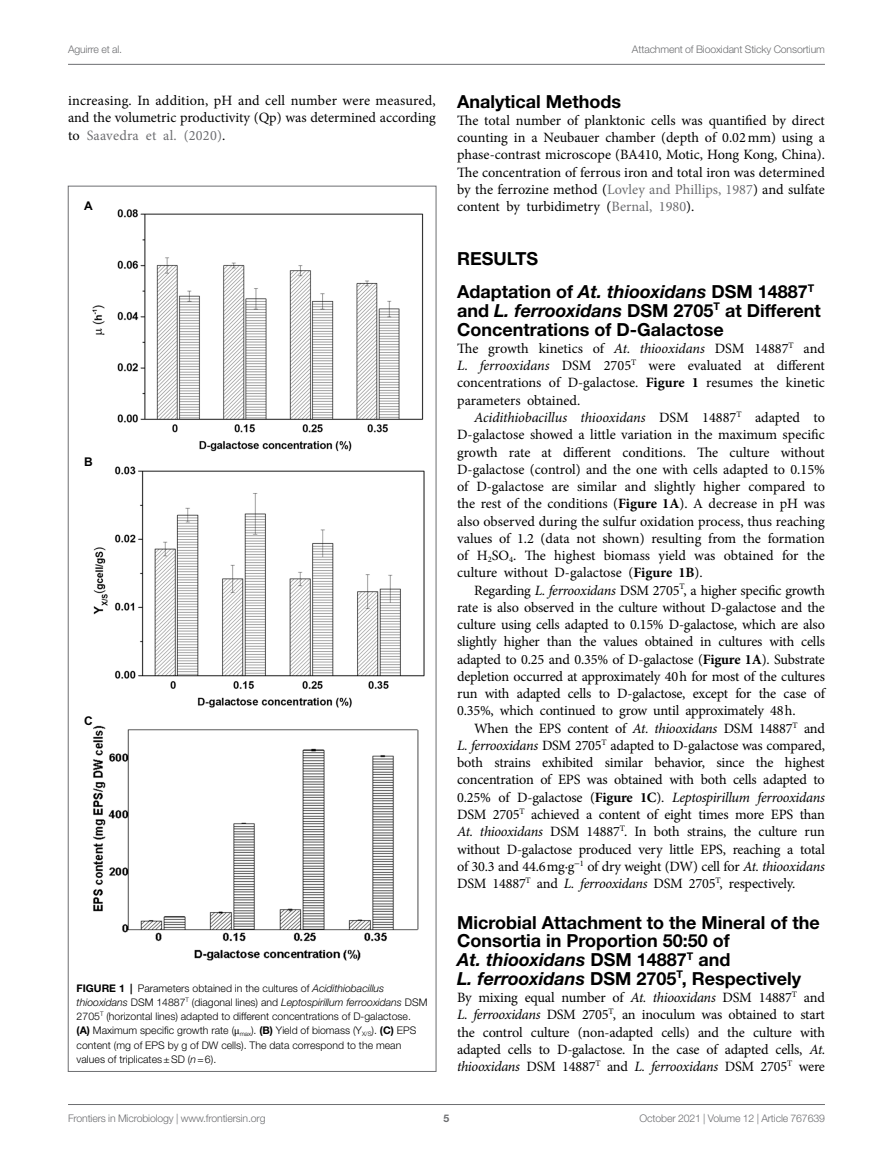
<style>
.page{position:relative;width:893px;height:1170px;background:#fff}
.page>*{position:absolute;margin:0;border:0;box-sizing:border-box;transform-origin:0 0}
.HEAD_2{font:700 18px/18.8px "Helvetica Neue LT Std";color:#000}
.HEAD_2_after_HEAD_1{font:700 18px/18.8px "Helvetica Neue LT Std";color:#000}
.HEAD_1{font:700 18px "Helvetica Neue LT Std";color:#000}
.TEXT{font:14.25px/17.2px "Minion Pro";letter-spacing:-.015em;color:#000;text-align:justify}
.TEXT_FLUSH{font:14.25px/17.2px "Minion Pro";letter-spacing:-.005em;color:#000;text-align:justify}
.t1{font:700 12px "Arial";color:#000}
.FIG_LEG{font:300 10.5px/14.2px "Helvetica Neue LT Std";color:#000}
.t2{font:300 10.5px "Helvetica Neue LT Std";letter-spacing:-.015em;color:#6d6e71}
.t3{font:700 10.5px "Helvetica Neue LT Std";color:#6d6e71}
.s1{color:#6d6e71}
.s2{font-style:italic}
.s3{font-weight:700}
.s4{font-family:"STIX General";font-weight:400}
</style>
<div class="page">
<hr style="left:68px;top:64px;width:757px;height:1px;background:#6d6e71">
<hr style="left:68px;top:1104px;width:757px;height:1px;background:#6d6e71">
<img style="left:92px;top:209px;width:333px;height:752px">
<p class="t2" style="left:68px;top:42px;width:56px">Aguirre et al.</p>
<p class="t2" style="left:632px;top:42px;width:194px">Attachment of Biooxidant Sticky Consortium</p>
<p class="TEXT_FLUSH" style="left:68px;top:92px;width:369px">increasing. In addition, pH and cell number were measured, and the volumetric productivity (Qp) was determined according to <span class="s1">Saavedra et al. (2020)</span>.</p>
<p class="HEAD_2" style="left:457px;top:91px;width:165px">Analytical Methods</p>
<p class="TEXT_FLUSH" style="left:457px;top:112px;width:369px">The total number of planktonic cells was quantified by direct counting in a Neubauer chamber (depth of 0.02mm) using a phase-contrast microscope (BA410, Motic, Hong Kong, China).<br>The concentration of ferrous iron and total iron was determined by the ferrozine method (<span class="s1">Lovley and Phillips, 1987</span>) and sulfate content by turbidimetry (<span class="s1">Bernal, 1980</span>).</p>
<p class="HEAD_1" style="left:457px;top:247px;width:83px">RESULTS</p>
<p class="HEAD_2_after_HEAD_1" style="left:457px;top:282px;width:365px">Adaptation of <span class="s2">At. thiooxidans</span> DSM 14887<sup>T </sup>and <span class="s2">L. ferrooxidans</span> DSM 2705<sup>T</sup> at Different<br>Concentrations of D-Galactose</p>
<p class="TEXT_FLUSH" style="left:457px;top:340px;width:369px">The growth kinetics of <span class="s2">At. thiooxidans</span> DSM 14887<sup>T</sup> and <span class="s2">L. ferrooxidans</span> DSM 2705<sup>T</sup> were evaluated at different concentrations of D-galactose. <span class="s3">Figure 1</span> resumes the kinetic parameters obtained.</p>
<p class="TEXT" style="left:457px;top:409px;width:369px;text-indent:17px"><span class="s2">Acidithiobacillus thiooxidans</span> DSM 14887<sup>T</sup> adapted to D-galactose showed a little variation in the maximum specific growth rate at different conditions. The culture without D-galactose (control) and the one with cells adapted to 0.15% of D-galactose are similar and slightly higher compared to the rest of the conditions (<span class="s3">Figure 1A</span>). A decrease in pH was also observed during the sulfur oxidation process, thus reaching values of 1.2 (data not shown) resulting from the formation of H<sub>2</sub>SO<sub>4</sub>. The highest biomass yield was obtained for the culture without D-galactose (<span class="s3">Figure 1B</span>).</p>
<p class="TEXT" style="left:457px;top:581px;width:369px;text-indent:17px">Regarding <span class="s2">L. ferrooxidans</span> DSM 2705<sup>T</sup>, a higher specific growth rate is also observed in the culture without D-galactose and the culture using cells adapted to 0.15% D-galactose, which are also slightly higher than the values obtained in cultures with cells adapted to 0.25 and 0.35% of D-galactose (<span class="s3">Figure 1A</span>). Substrate depletion occurred at approximately 40h for most of the cultures run with adapted cells to D-galactose, except for the case of 0.35%, which continued to grow until approximately 48h.</p>
<p class="TEXT" style="left:457px;top:719px;width:369px;text-indent:17px">When the EPS content of <span class="s2">At. thiooxidans</span> DSM 14887<sup>T</sup> and <span class="s2">L. ferrooxidans</span> DSM 2705<sup>T</sup> adapted to D-galactose was compared, both strains exhibited similar behavior, since the highest concentration of EPS was obtained with both cells adapted to 0.25% of D-galactose (<span class="s3">Figure 1C</span>). <span class="s2">Leptospirillum ferrooxidans </span>DSM 2705<sup>T</sup> achieved a content of eight times more EPS than <span class="s2">At. thiooxidans</span> DSM 14887<sup>T</sup>. In both strains, the culture run without D-galactose produced very little EPS, reaching a total of 30.3 and 44.6mg·g<sup>−</sup><sup>1</sup> of dry weight (DW) cell for <span class="s2">At. thiooxidans </span>DSM 14887<sup>T</sup> and <span class="s2">L. ferrooxidans</span> DSM 2705<sup>T</sup>, respectively.</p>
<p class="HEAD_2" style="left:457px;top:912px;width:364px">Microbial Attachment to the Mineral of the Consortia in Proportion 50:50 of<br><span class="s2">At. thiooxidans</span> DSM 14887<sup>T</sup> and<br><span class="s2">L. ferrooxidans</span> DSM 2705<sup>T</sup>, Respectively</p>
<p class="TEXT_FLUSH" style="left:457px;top:988px;width:370px">By mixing equal number of <span class="s2">At. thiooxidans</span> DSM 14887<sup>T</sup> and <span class="s2">L. ferrooxidans</span> DSM 2705<sup>T</sup>, an inoculum was obtained to start the control culture (non-adapted cells) and the culture with adapted cells to D-galactose. In the case of adapted cells, <span class="s2">At. thiooxidans</span> DSM 14887<sup>T</sup> and <span class="s2">L. ferrooxidans</span> DSM 2705<sup>T</sup> were</p>
<p class="t1" style="left:84px;top:197px;width:10px">A</p>
<p class="t1" style="left:84px;top:454px;width:10px">B</p>
<p class="t1" style="left:84px;top:712px;width:10px">C</p>
<p class="FIG_LEG" style="left:77px;top:980px;width:352px"><span class="s3">FIGURE 1 |</span> Parameters obtained in the cultures of <span class="s2">Acidithiobacillus thiooxidans</span> DSM 14887<sup>T</sup> (diagonal lines) and <span class="s2">Leptospirillum ferrooxidans</span> DSM 2705<sup>T</sup> (horizontal lines) adapted to different concentrations of D-galactose.<br><span class="s3">(A)</span> Maximum specific growth rate (<span class="s4">μ</span><sub>max</sub>). <span class="s3">(B)</span> Yield of biomass (Y<sub>X/S</sub>). <span class="s3">(C)</span> EPS content (mg of EPS by g of DW cells). The data correspond to the mean values of triplicates±SD (<span class="s2">n</span>=6).</p>
<p class="t2" style="left:68px;top:1111px;width:199px">Frontiers in Microbiology | www.frontiersin.org</p>
<p class="t3" style="left:444px;top:1111px;width:7px">5</p>
<p class="t2" style="left:640px;top:1111px;width:187px">October 2021 | Volume 12 | Article 767639</p>
</div>
